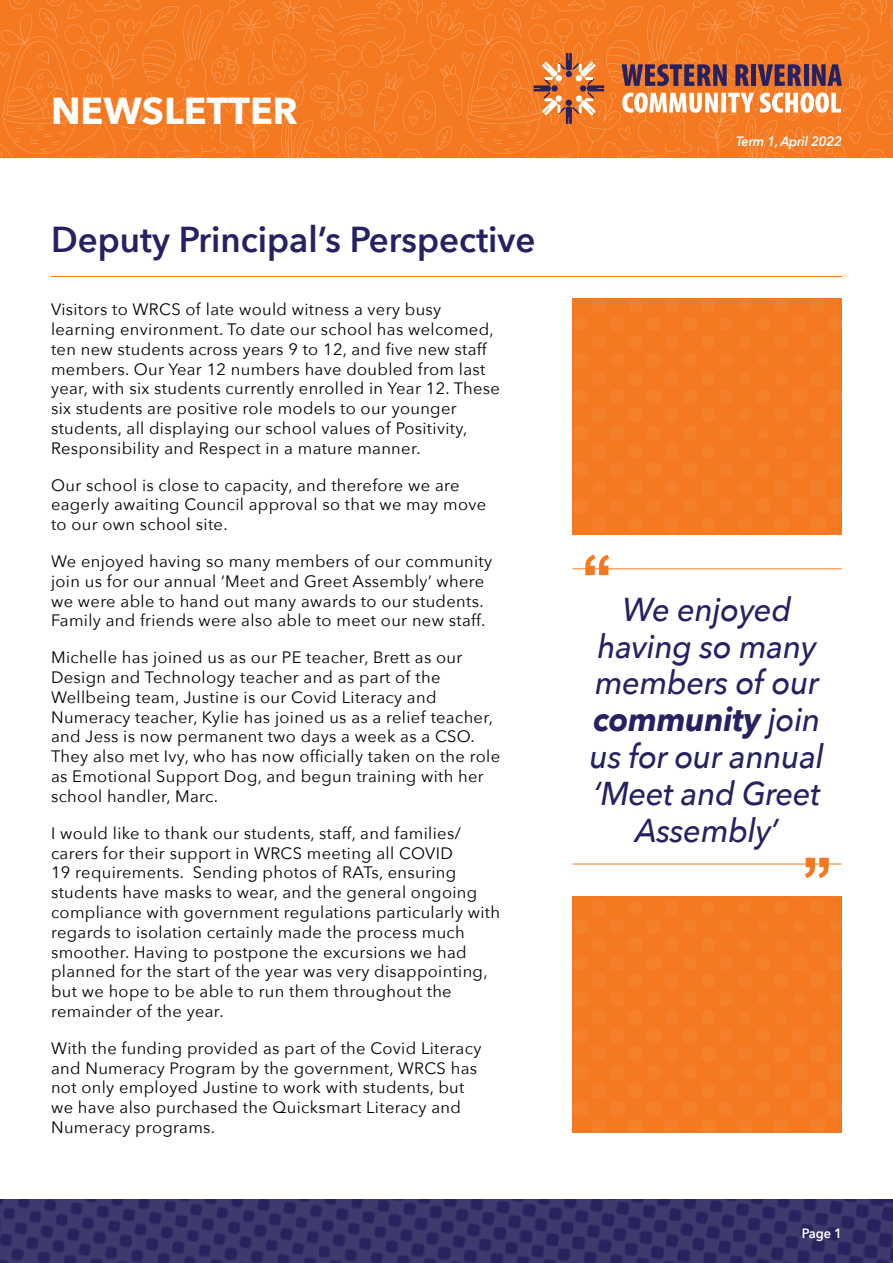
<style>
.page{position:relative;width:893px;height:1263px;background:#fff}
.page>*{position:absolute;margin:0;border:0;box-sizing:border-box;transform-origin:0 0}
.t1{font:700 37.5px "Avenir Next";color:#fff}
.t2{font:600 36px "Avenir Next";color:#262262}
.t3{font:italic 500 33px/36.8px "Avenir Next";letter-spacing:-.01em;color:#262262;text-align:center;scale:.95 1}
.t4{font:16.5px/19.8px "Avenir Next";letter-spacing:.02em;color:#000}
.t5{font:italic 600 13.5px "Avenir Next";letter-spacing:-.01em;color:#fff;scale:.95 1}
.t6{font:600 13.5px "Avenir Next";color:#fff;scale:.95 1}
.s1{font-weight:700}
</style>
<div class="page">
<img style="left:0;top:1200px;width:893px;height:63px">
<img style="left:0;top:0;width:893px;height:157px">
<svg style="left:622px;top:93px;width:219px;height:20px"></svg>
<svg style="left:534px;top:53px;width:70px;height:71px;background:#dc834a"></svg>
<svg style="left:622px;top:64px;width:105px;height:22px;background:#77464a"></svg>
<svg style="left:735px;top:64px;width:14px;height:22px"></svg>
<div style="left:751px;top:64px;width:5px;height:22px;background:#262262"></div>
<svg style="left:758px;top:64px;width:43px;height:22px"></svg>
<div style="left:803px;top:64px;width:5px;height:22px;background:#262262"></div>
<svg style="left:812px;top:64px;width:30px;height:22px"></svg>
<hr style="left:51px;top:276px;width:791px;height:1px;background:#f47920">
<hr style="left:572px;top:568px;width:269px;height:1px;background:#f47920">
<svg style="left:585px;top:555px;width:24px;height:20px"></svg>
<hr style="left:572px;top:864px;width:269px;height:1px;background:#f47920">
<svg style="left:805px;top:858px;width:24px;height:20px"></svg>
<img style="left:572px;top:896px;width:270px;height:236px">
<img style="left:572px;top:299px;width:270px;height:236px">
<h1 class="t1" style="left:51px;top:78px;width:248px">NEWSLETTER</h1>
<h2 class="t2" style="left:51px;top:209px;width:486px">Deputy Principal’s Perspective</h2>
<p class="t4" style="left:51px;top:299px;width:450px">Visitors to WRCS of late would witness a very busy learning environment. To date our school has welcomed, ten new students across years 9 to 12, and five new staff members. Our Year 12 numbers have doubled from last year, with six students currently enrolled in Year 12. These six students are positive role models to our younger students, all displaying our school values of Positivity, Responsibility and Respect in a mature manner.</p>
<p class="t4" style="left:51px;top:474px;width:437px">Our school is close to capacity, and therefore we are eagerly awaiting Council approval so that we may move to our own school site.</p>
<p class="t4" style="left:51px;top:551px;width:443px">We enjoyed having so many members of our community join us for our annual ‘Meet and Greet Assembly’ where we were able to hand out many awards to our students.<br>Family and friends were also able to meet our new staff.</p>
<p class="t4" style="left:51px;top:647px;width:450px">Michelle has joined us as our PE teacher, Brett as our Design and Technology teacher and as part of the Wellbeing team, Justine is our Covid Literacy and Numeracy teacher, Kylie has joined us as a relief teacher, and Jess is now permanent two days a week as a CSO.<br>They also met Ivy, who has now officially taken on the role as Emotional Support Dog, and begun training with her school handler, Marc.</p>
<p class="t4" style="left:51px;top:822px;width:451px">I would like to thank our students, staff, and families/ carers for their support in WRCS meeting all COVID<br>19 requirements. Sending photos of RATs, ensuring students have masks to wear, and the general ongoing compliance with government regulations particularly with regards to isolation certainly made the process much smoother. Having to postpone the excursions we had planned for the start of the year was very disappointing, but we hope to be able to run them throughout the remainder of the year.</p>
<p class="t4" style="left:51px;top:1037px;width:432px">With the funding provided as part of the Covid Literacy and Numeracy Program by the government, WRCS has not only employed Justine to work with students, but we have also purchased the Quicksmart Literacy and Numeracy programs.</p>
<p class="t5" style="left:736px;top:130px;width:113px">Term 1, April 2022</p>
<h3 class="t3" style="left:590px;top:590px;width:248px">We enjoyed having so many members of our <span class="s1">community</span> join us for our annual ‘Meet and Greet<br>Assembly’</h3>
<p class="t6" style="left:802px;top:1221px;width:44px">Page 1</p>
</div>
